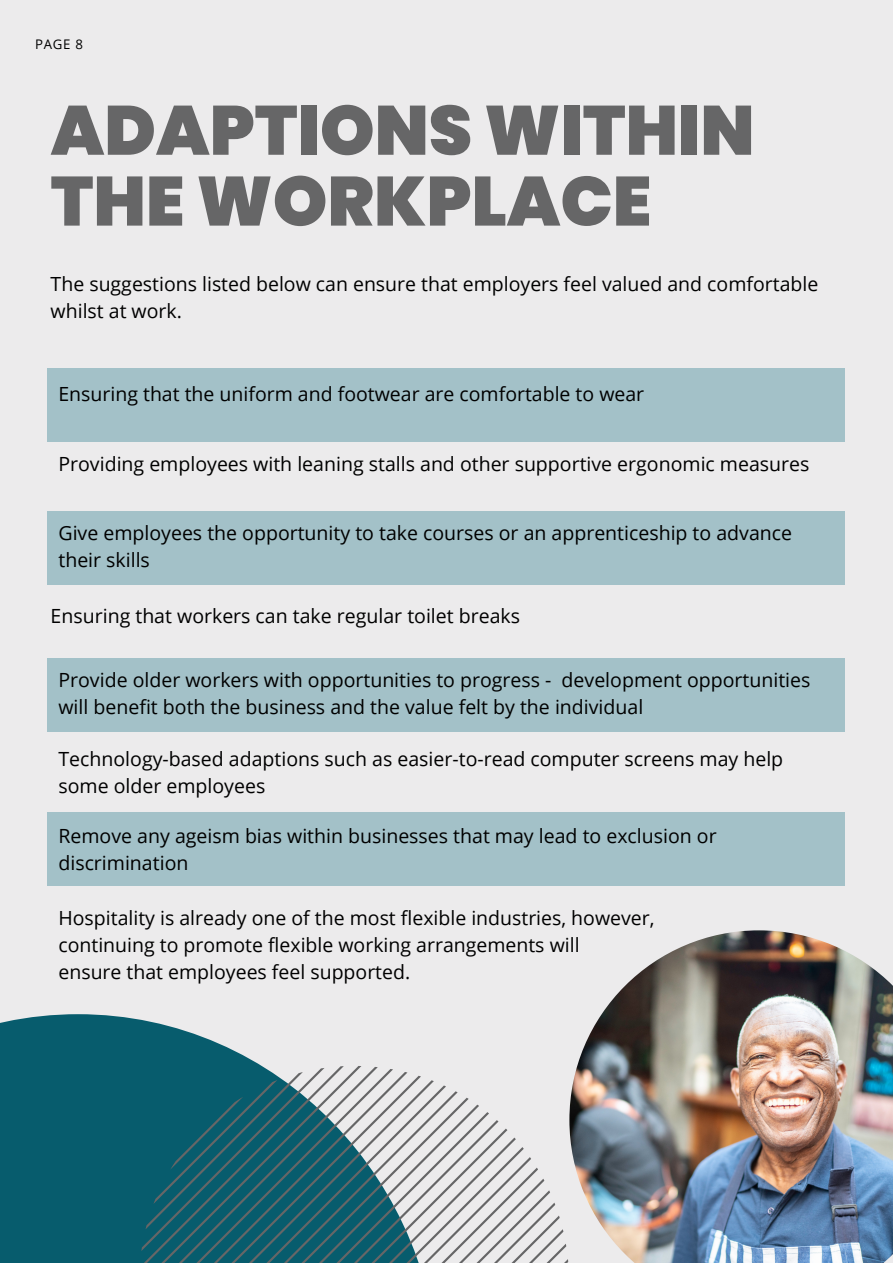
<style>
.page{position:relative;width:893px;height:1264px;background:#fff}
.page>*{position:absolute;margin:0;border:0;box-sizing:border-box;transform-origin:0 0}
.t1{font:900 69.45px/70.8px "Poppins";color:#666667}
.t2{font:19.5px/27px "Open Sans";color:#000}
.t3{font:13.2px "Open Sans";color:#000}
</style>
<div class="page">
<div style="left:0;top:0;width:892px;height:1262px;background:#ecebec"></div>
<svg style="left:0;top:1014px;width:260px;height:248px;background:#186676"></svg>
<img style="left:569px;top:930px;width:323px;height:332px">
<div style="left:47px;top:368px;width:797px;height:73px;background:#a3c1c8"></div>
<div style="left:47px;top:511px;width:797px;height:73px;background:#a3c1c8"></div>
<div style="left:47px;top:812px;width:797px;height:73px;background:#a3c1c8"></div>
<div style="left:47px;top:658px;width:797px;height:73px;background:#a3c1c8"></div>
<svg style="left:139px;top:1065px;width:429px;height:197px"></svg>
<p class="t3" style="left:35px;top:35px;width:49px">PAGE 8</p>
<h1 class="t1" style="left:51px;top:95px;width:705px">ADAPTIONS WITHIN<br>THE WORKPLACE</h1>
<p class="t2" style="left:51px;top:270px;width:769px">The suggestions listed below can ensure that employers feel valued and comfortable whilst at work.</p>
<p class="t2" style="left:58px;top:380px;width:587px">Ensuring that the uniform and footwear are comfortable to wear</p>
<p class="t2" style="left:58px;top:450px;width:752px">Providing employees with leaning stalls and other supportive ergonomic measures</p>
<p class="t2" style="left:58px;top:519px;width:735px">Give employees the opportunity to take courses or an apprenticeship to advance their skills</p>
<p class="t2" style="left:51px;top:602px;width:471px">Ensuring that workers can take regular toilet breaks</p>
<p class="t2" style="left:58px;top:665px;width:753px">Provide older workers with opportunities to progress - development opportunities will benefit both the business and the value felt by the individual</p>
<p class="t2" style="left:58px;top:744px;width:726px">Technology-based adaptions such as easier-to-read computer screens may help some older employees</p>
<p class="t2" style="left:58px;top:822px;width:659px">Remove any ageism bias within businesses that may lead to exclusion or discrimination</p>
<p class="t2" style="left:58px;top:904px;width:597px">Hospitality is already one of the most flexible industries, however, continuing to promote flexible working arrangements will<br>ensure that employees feel supported.</p>
</div>
